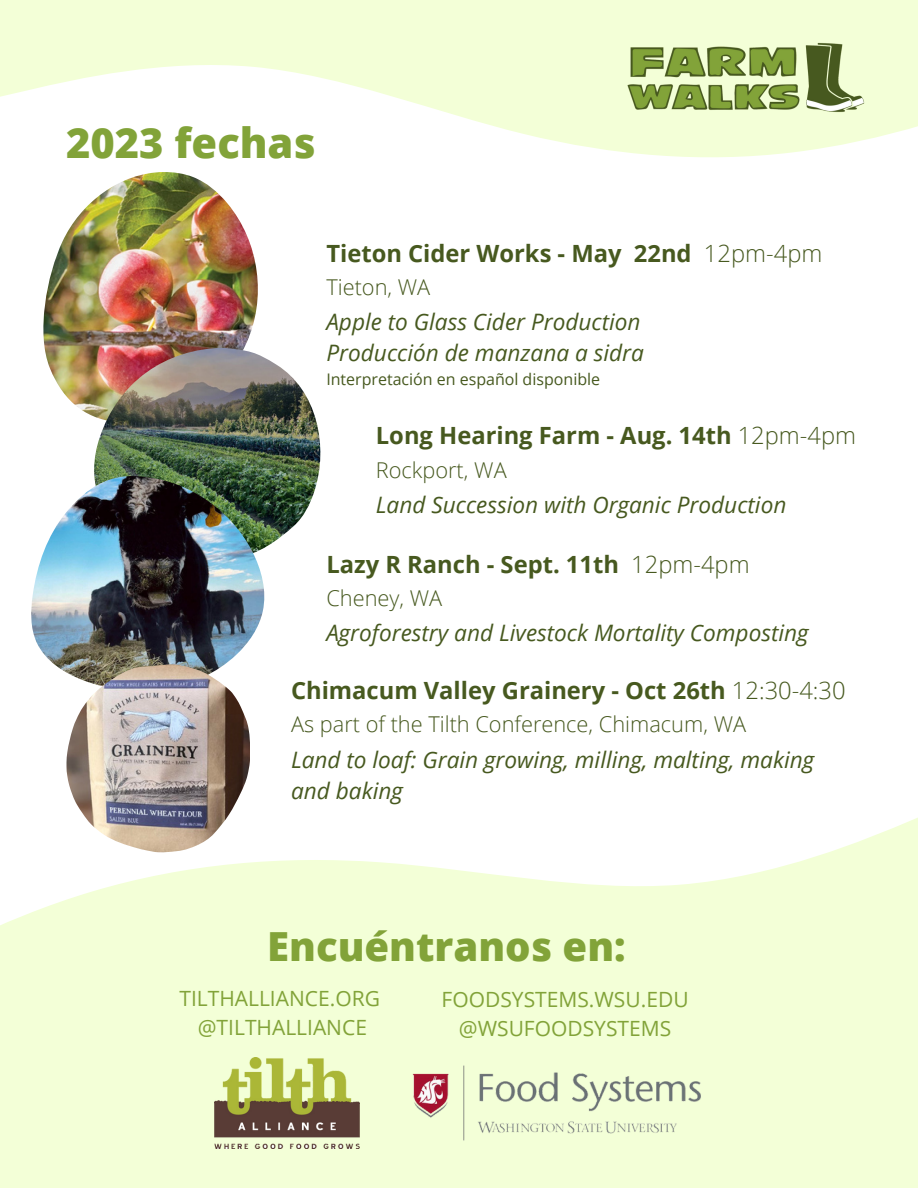
<style>
.page{position:relative;width:918px;height:1188px;background:#fff}
.page>*{position:absolute;margin:0;border:0;box-sizing:border-box;transform-origin:0 0}
.t1{font:800 41.55px "Open Sans";color:#82a339}
.t2{font:800 40.05px "Open Sans";color:#82a339}
.t3{font:700 23.7px "Open Sans";color:#47591f}
.t4{font:italic 22.65px/31px "Open Sans";color:#47591f}
.t5{font:300 21.75px "Open Sans";color:#47591f}
.t6{font:21px "Open Sans";color:#82a339}
.t7{font:16.05px "Open Sans";color:#47591f}
.s1{font-weight:300}
</style>
<div class="page">
<svg style="left:0;top:0;width:918px;height:158px;fill:#f3ffd7"></svg>
<img style="left:622px;top:39px;width:246px;height:78px">
<svg style="left:0;top:755px;width:918px;height:433px;fill:#f3ffd7"></svg>
<img style="left:43px;top:172px;width:215px;height:244px">
<img style="left:92px;top:348px;width:229px;height:200px">
<img style="left:31px;top:472px;width:233px;height:201px">
<img style="left:67px;top:664px;width:183px;height:188px">
<p class="t1" style="left:66px;top:113px;width:251px">2023 fechas</p>
<p class="t3" style="left:326px;top:236px;width:497px">Tieton Cider Works - May 22nd <span class="s1">12pm-4pm</span></p>
<p class="t5" style="left:326px;top:272px;width:105px">Tieton, WA</p>
<p class="t4" style="left:326px;top:306px;width:316px">Apple to Glass Cider Production</p>
<p class="t4" style="left:326px;top:337px;width:319px">Producción de manzana a sidra</p>
<p class="t7" style="left:326px;top:368px;width:275px">Interpretación en español disponible</p>
<p class="t3" style="left:376px;top:419px;width:482px">Long Hearing Farm - Aug. 14th <span class="s1">12pm-4pm</span></p>
<p class="t5" style="left:376px;top:455px;width:132px">Rockport, WA</p>
<p class="t4" style="left:376px;top:489px;width:412px">Land Succession with Organic Production</p>
<p class="t3" style="left:326px;top:547px;width:425px">Lazy R Ranch - Sept. 11th <span class="s1">12pm-4pm</span></p>
<p class="t5" style="left:326px;top:582px;width:117px">Cheney, WA</p>
<p class="t4" style="left:326px;top:616px;width:484px">Agroforestry and Livestock Mortality Composting</p>
<p class="t3" style="left:291px;top:673px;width:556px">Chimacum Valley Grainery - Oct 26th <span class="s1">12:30-4:30</span></p>
<p class="t5" style="left:291px;top:709px;width:457px">As part of the Tilth Conference, Chimacum, WA</p>
<p class="t4" style="left:291px;top:743px;width:525px">Land to loaf: Grain growing, milling, malting, making and baking</p>
<p class="t2" style="left:237px;top:919px;width:427px">Find. Follow. Engage.</p>
<p class="t2" style="left:267px;top:919px;width:360px">Encuéntranos en:</p>
<p class="t6" style="left:179px;top:984px;width:202px">TILTHALLIANCE.ORG</p>
<p class="t6" style="left:198px;top:1013px;width:171px">@TILTHALLIANCE</p>
<p class="t6" style="left:442px;top:984px;width:249px">FOODSYSTEMS.WSU.EDU</p>
<p class="t6" style="left:459px;top:1013px;width:214px">@WSUFOODSYSTEMS</p>
</div>
